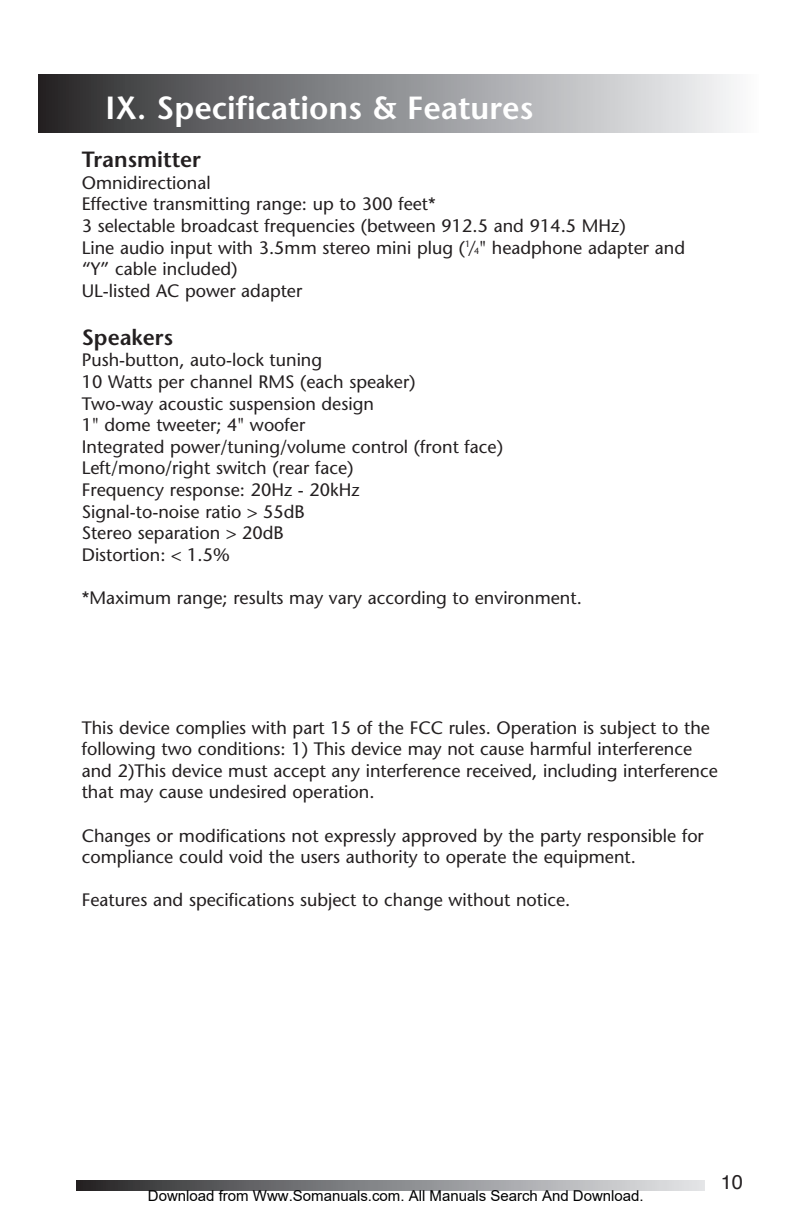
<style>
.page{position:relative;width:792px;height:1224px;background:#fff}
.page>*{position:absolute;margin:0;border:0;box-sizing:border-box;transform-origin:0 0}
.t1{font:600 32px "Stone Sans";color:#fff}
.t2{font:600 22px "Stone Sans";color:#231f20}
.t3{font:20px "Helvetica";color:#231f20}
.t4{font:18px/21.6px "Stone Sans";color:#231f20}
.t5{font:15px "Arial";color:#000}
.s1{font-style:italic}
.s2{font-size:9px}
</style>
<div class="page">
<svg style="left:76px;top:1181px;width:629px;height:9px;background:#87888b"></svg>
<div style="left:38px;top:74px;width:720px;height:58px;background:linear-gradient(to right,#2b2b2d,#fafbfe)"></div>
<h1 class="t1" style="left:106px;top:89px;width:429px">IX. Specifications &amp; Features</h1>
<p class="t2" style="left:82px;top:146px;width:121px">Transmitter</p>
<p class="t4" style="left:82px;top:172px;width:605px">Omnidirectional<br>Effective transmitting range: up to 300 feet*<br>3 selectable broadcast frequencies (between 912.5 and 914.5 MHz)<br>Line audio input with 3.5mm stereo mini plug (<sup>1</sup><span class="s1">/</span><span class="s2">4</span>" headphone adapter and “Y” cable included)<br>UL-listed AC power adapter</p>
<p class="t2" style="left:82px;top:324px;width:93px">Speakers</p>
<p class="t4" style="left:82px;top:349px;width:423px">Push-button, auto-lock tuning<br>10 Watts per channel RMS (each speaker)<br>Two-way acoustic suspension design<br>1" dome tweeter; 4" woofer<br>Integrated power/tuning/volume control (front face)<br>Left/mono/right switch (rear face)<br>Frequency response: 20Hz - 20kHz<br>Signal-to-noise ratio &gt; 55dB<br>Stereo separation &gt; 20dB<br>Distortion: &lt; 1.5%</p>
<p class="t4" style="left:82px;top:587px;width:502px">*Maximum range; results may vary according to environment.</p>
<p class="t4" style="left:82px;top:717px;width:638px">This device complies with part 15 of the FCC rules. Operation is subject to the following two conditions: 1) This device may not cause harmful interference and 2)This device must accept any interference received, including interference that may cause undesired operation.</p>
<p class="t4" style="left:82px;top:825px;width:624px">Changes or modifications not expressly approved by the party responsible for compliance could void the users authority to operate the equipment.</p>
<p class="t4" style="left:82px;top:889px;width:490px">Features and specifications subject to change without notice.</p>
<p class="t5" style="left:148px;top:1187px;width:497px">Download from Www.Somanuals.com. All Manuals Search And Download.</p>
<p class="t3" style="left:721px;top:1165px;width:24px">10</p>
</div>
